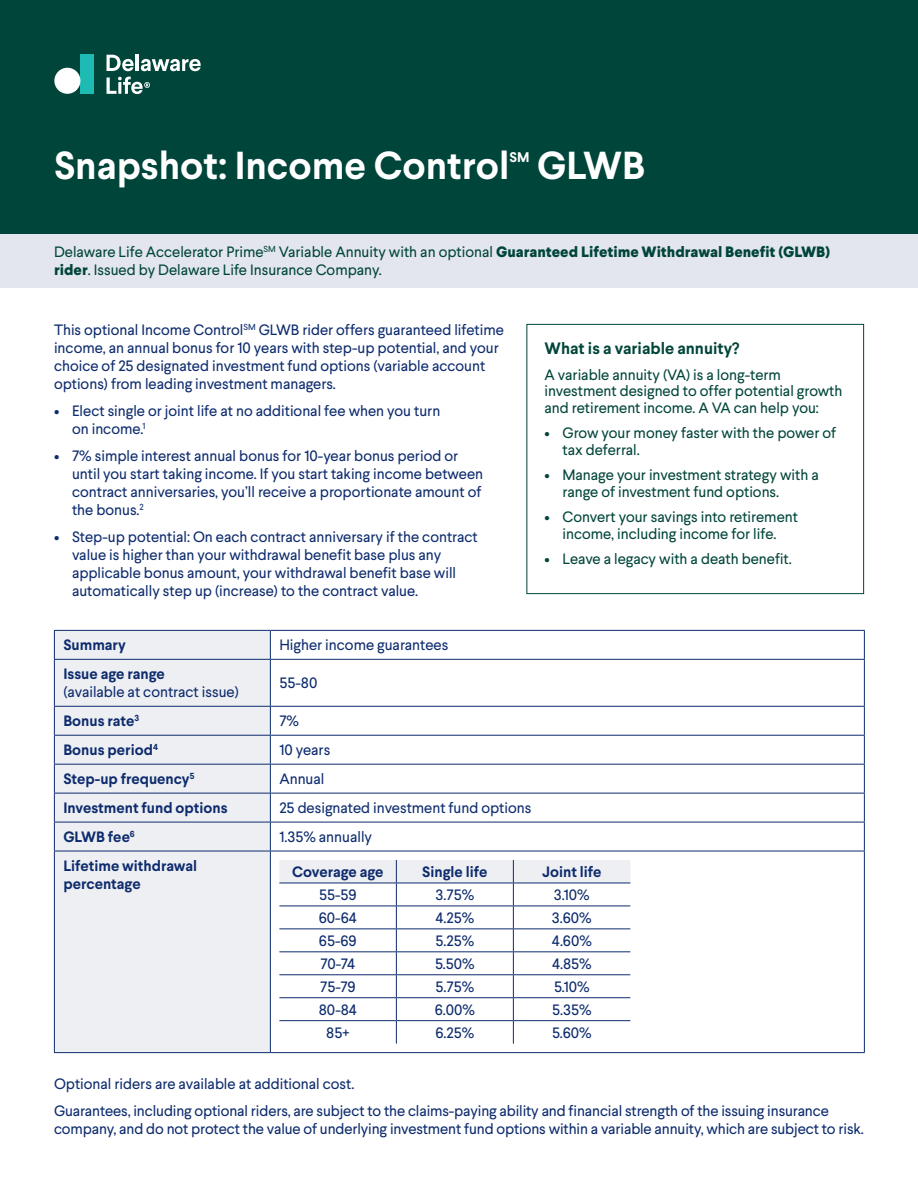
<style>
.page{position:relative;width:918px;height:1188px;background:#fff}
.page>*{position:absolute;margin:0;border:0;box-sizing:border-box;transform-origin:0 0}
.t1{font:700 39px "Larsseit";color:#fff}
.Body_Copy{font:700 16.5px "Larsseit";color:#00453a}
.ParaStyle01-Leading{font:15px/18px "Larsseit";color:#0d2b6d}
.Body_Copy-2{font:15px/16.5px "Larsseit";color:#00453a}
.t2{font:700 15px/18px "Larsseit";color:#0d2b6d}
.t3{font:700 13.95px "Larsseit";color:#fff}
.s1{font-weight:800}
</style>
<div class="page">
<div style="left:55px;top:631px;width:215px;height:421px;background:#eeeff3"></div>
<svg style="left:271px;top:631px;width:593px;height:421px"></svg>
<hr style="left:54px;top:630px;width:216px;height:1px;background:#0d2b6d">
<svg style="left:54px;top:631px;width:1px;height:28px"></svg>
<hr style="left:270px;top:630px;width:595px;height:1px;background:#0d2b6d">
<svg style="left:270px;top:631px;width:1px;height:28px"></svg>
<svg style="left:864px;top:631px;width:1px;height:28px"></svg>
<hr style="left:54px;top:659px;width:216px;height:1px;background:#0d2b6d">
<hr style="left:54px;top:660px;width:1px;height:46px;background:#0d2b6d">
<hr style="left:270px;top:659px;width:595px;height:1px;background:#0d2b6d">
<hr style="left:270px;top:660px;width:1px;height:46px;background:#0d2b6d">
<hr style="left:864px;top:660px;width:1px;height:46px;background:#0d2b6d">
<hr style="left:54px;top:706px;width:216px;height:1px;background:#0d2b6d">
<hr style="left:270px;top:706px;width:595px;height:1px;background:#0d2b6d">
<hr style="left:54px;top:735px;width:216px;height:1px;background:#0d2b6d">
<hr style="left:270px;top:735px;width:595px;height:1px;background:#0d2b6d">
<hr style="left:54px;top:764px;width:216px;height:1px;background:#0d2b6d">
<hr style="left:270px;top:764px;width:595px;height:1px;background:#0d2b6d">
<hr style="left:54px;top:793px;width:216px;height:1px;background:#0d2b6d">
<hr style="left:270px;top:793px;width:595px;height:1px;background:#0d2b6d">
<hr style="left:54px;top:822px;width:216px;height:1px;background:#0d2b6d">
<svg style="left:54px;top:707px;width:1px;height:144px"></svg>
<hr style="left:270px;top:822px;width:595px;height:1px;background:#0d2b6d">
<svg style="left:270px;top:707px;width:1px;height:144px"></svg>
<svg style="left:864px;top:707px;width:1px;height:144px"></svg>
<hr style="left:54px;top:851px;width:216px;height:1px;background:#0d2b6d">
<hr style="left:54px;top:851px;width:1px;height:201px;background:#0d2b6d">
<hr style="left:270px;top:851px;width:595px;height:1px;background:#0d2b6d">
<hr style="left:270px;top:851px;width:1px;height:201px;background:#0d2b6d">
<hr style="left:864px;top:851px;width:1px;height:201px;background:#0d2b6d">
<hr style="left:54px;top:1052px;width:216px;height:1px;background:#0d2b6d">
<hr style="left:270px;top:1052px;width:595px;height:1px;background:#0d2b6d">
<svg style="left:279px;top:860px;width:351px;height:184px"></svg>
<div style="left:526px;top:324px;width:338px;height:270px;border:1px solid #00453a"></div>
<div style="left:0;top:0;width:918px;height:234px;background:#00453a"></div>
<div style="left:80px;top:55px;width:13px;height:39px;background:#1dbbb3"></div>
<svg style="left:107px;top:55px;width:27px;height:16px"></svg>
<hr style="left:136px;top:54px;width:3px;height:17px;background:#fff">
<svg style="left:141px;top:59px;width:60px;height:12px"></svg>
<div style="left:54px;top:68px;width:26px;height:26px;background:#fff;border-radius:50%"></div>
<svg style="left:107px;top:77px;width:43px;height:17px"></svg>
<div style="left:0;top:234px;width:918px;height:54px;background:#e4e6ed"></div>
<p class="t1" style="left:54px;top:139px;width:457px">Snapshot: Income Control</p>
<p class="t3" style="left:509px;top:147px;width:22px">SM</p>
<p class="t1" style="left:537px;top:139px;width:110px">GLWB</p>
<p class="Body_Copy-2" style="left:54px;top:243px;width:778px;line-height:18px">Delaware Life Accelerator Prime<sup>SM</sup> Variable Annuity with an optional <span class="s1">Guaranteed Lifetime Withdrawal Benefit (GLWB) rider</span>. Issued by Delaware Life Insurance Company.</p>
<p class="ParaStyle01-Leading" style="left:54px;top:321px;width:451px">This optional Income Control<sup>SM</sup> GLWB rider offers guaranteed lifetime income, an annual bonus for 10 years with step-up potential, and your choice of 25 designated investment fund options (variable account options) from leading investment managers.</p>
<p class="ParaStyle01-Leading" style="left:72px;top:402px;width:370px;text-indent:-18px">• Elect single or joint life at no additional fee when you turn on income.<sup>1</sup></p>
<p class="ParaStyle01-Leading" style="left:72px;top:447px;width:413px;text-indent:-18px">• 7% simple interest annual bonus for 10-year bonus period or until you start taking income. If you start taking income between contract anniversaries, you’ll receive a proportionate amount of the bonus.<sup>2</sup></p>
<p class="ParaStyle01-Leading" style="left:72px;top:528px;width:407px;text-indent:-18px">• Step-up potential: On each contract anniversary if the contract value is higher than your withdrawal benefit base plus any applicable bonus amount, your withdrawal benefit base will automatically step up (increase) to the contract value.</p>
<p class="t2" style="left:63px;top:636px;width:64px">Summary</p>
<p class="ParaStyle01-Leading" style="left:279px;top:636px;width:171px">Higher income guarantees</p>
<p class="t2" style="left:63px;top:665px;width:103px">Issue age range</p>
<p class="ParaStyle01-Leading" style="left:63px;top:683px;width:177px">(available at contract issue)</p>
<p class="ParaStyle01-Leading" style="left:279px;top:674px;width:39px">55-80</p>
<p class="Body_Copy" style="left:544px;top:337px;width:197px">What is a variable annuity?</p>
<p class="Body_Copy-2" style="left:544px;top:366px;width:300px">A variable annuity (VA) is a long-term investment designed to offer potential growth and retirement income. A VA can help you:</p>
<p class="Body_Copy-2" style="left:562px;top:424px;width:275px;text-indent:-18px">• Grow your money faster with the power of tax deferral.</p>
<p class="Body_Copy-2" style="left:562px;top:466px;width:258px;text-indent:-18px">• Manage your investment strategy with a range of investment fund options.</p>
<p class="Body_Copy-2" style="left:544px;top:508px;width:255px;text-align:center">• Convert your savings into retirement income, including income for life.</p>
<p class="Body_Copy-2" style="left:544px;top:550px;width:249px">• Leave a legacy with a death benefit.</p>
<p class="t2" style="left:63px;top:712px;width:77px">Bonus rate<sup>3</sup></p>
<p class="ParaStyle01-Leading" style="left:279px;top:712px;width:21px">7%</p>
<p class="t2" style="left:63px;top:741px;width:96px">Bonus period<sup>4</sup></p>
<p class="ParaStyle01-Leading" style="left:279px;top:741px;width:52px">10 years</p>
<p class="t2" style="left:63px;top:770px;width:133px">Step-up frequency<sup>5</sup></p>
<p class="ParaStyle01-Leading" style="left:279px;top:770px;width:47px">Annual</p>
<p class="t2" style="left:63px;top:799px;width:166px">Investment fund options</p>
<p class="ParaStyle01-Leading" style="left:279px;top:799px;width:254px">25 designated investment fund options</p>
<p class="t2" style="left:63px;top:828px;width:73px">GLWB fee<sup>6</sup></p>
<p class="ParaStyle01-Leading" style="left:279px;top:828px;width:94px">1.35% annually</p>
<p class="t2" style="left:63px;top:857px;width:135px">Lifetime withdrawal percentage</p>
<p class="t2" style="left:292px;top:863px;width:93px">Coverage age</p>
<p class="t2" style="left:422px;top:863px;width:67px">Single life</p>
<p class="t2" style="left:542px;top:863px;width:61px">Joint life</p>
<p class="ParaStyle01-Leading" style="left:319px;top:885px;width:39px">55-59</p>
<p class="ParaStyle01-Leading" style="left:436px;top:885px;width:40px">3.75%</p>
<p class="ParaStyle01-Leading" style="left:554px;top:885px;width:37px">3.10%</p>
<p class="ParaStyle01-Leading" style="left:319px;top:908px;width:40px">60-64</p>
<p class="ParaStyle01-Leading" style="left:435px;top:908px;width:40px">4.25%</p>
<p class="ParaStyle01-Leading" style="left:552px;top:908px;width:41px">3.60%</p>
<p class="ParaStyle01-Leading" style="left:319px;top:931px;width:39px">65-69</p>
<p class="ParaStyle01-Leading" style="left:436px;top:931px;width:40px">5.25%</p>
<p class="ParaStyle01-Leading" style="left:552px;top:931px;width:41px">4.60%</p>
<p class="ParaStyle01-Leading" style="left:321px;top:954px;width:36px">70-74</p>
<p class="ParaStyle01-Leading" style="left:435px;top:954px;width:41px">5.50%</p>
<p class="ParaStyle01-Leading" style="left:552px;top:954px;width:41px">4.85%</p>
<p class="ParaStyle01-Leading" style="left:320px;top:977px;width:37px">75-79</p>
<p class="ParaStyle01-Leading" style="left:436px;top:977px;width:40px">5.75%</p>
<p class="ParaStyle01-Leading" style="left:554px;top:977px;width:37px">5.10%</p>
<p class="ParaStyle01-Leading" style="left:319px;top:1000px;width:40px">80-84</p>
<p class="ParaStyle01-Leading" style="left:435px;top:1000px;width:42px">6.00%</p>
<p class="ParaStyle01-Leading" style="left:552px;top:1000px;width:41px">5.35%</p>
<p class="ParaStyle01-Leading" style="left:326px;top:1023px;width:25px">85+</p>
<p class="ParaStyle01-Leading" style="left:435px;top:1023px;width:40px">6.25%</p>
<p class="ParaStyle01-Leading" style="left:552px;top:1023px;width:41px">5.60%</p>
<p class="ParaStyle01-Leading" style="left:54px;top:1075px;width:302px">Optional riders are available at additional cost.</p>
<p class="ParaStyle01-Leading" style="left:54px;top:1102px;width:811px">Guarantees, including optional riders, are subject to the claims-paying ability and financial strength of the issuing insurance company, and do not protect the value of underlying investment fund options within a variable annuity, which are subject to risk.</p>
</div>
